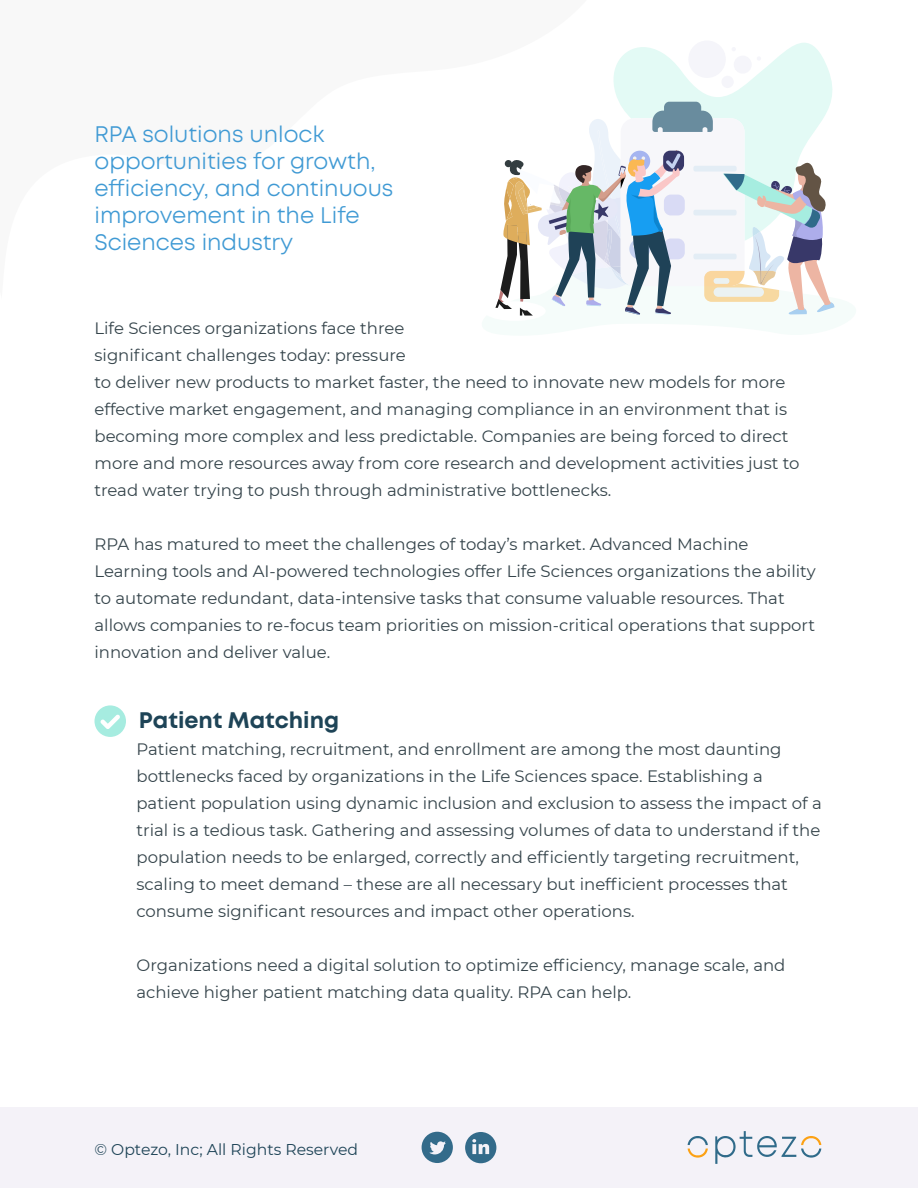
<style>
.page{position:relative;width:918px;height:1188px;background:#fff}
.page>*{position:absolute;margin:0;border:0;box-sizing:border-box;transform-origin:0 0}
.t1{font:22.5px/27px "Mont";color:#409ad4}
.t2{font:700 22.5px "Mont";color:#1e4457}
.t3{font:16.5px/27px "Montserrat";color:#35444b}
.t4{font:15.6px "Montserrat";color:#1e4457}
</style>
<div class="page">
<svg style="left:95px;top:705px;width:31px;height:32px"></svg>
<div style="left:0;top:1107px;width:918px;height:81px;background:#f4f2f8"></div>
<svg style="left:422px;top:1132px;width:31px;height:31px"></svg>
<svg style="left:465px;top:1132px;width:31px;height:31px"></svg>
<svg style="left:715px;top:1131px;width:106px;height:33px"></svg>
<svg style="left:688px;top:1136px;width:20px;height:22px"></svg>
<svg style="left:613px;top:43px;width:220px;height:59px;fill:#e3faf5"></svg>
<svg style="left:495px;top:102px;width:340px;height:214px"></svg>
<div style="left:688px;top:40px;width:38px;height:38px;background:#f5f5fa;border-radius:50%"></div>
<div style="left:722px;top:76px;width:12px;height:12px;background:#f5f5fa;border-radius:50%"></div>
<div style="left:734px;top:56px;width:18px;height:18px;background:#f5f5fa;border-radius:50%"></div>
<svg style="left:757px;top:56px;width:4px;height:5px"></svg>
<svg style="left:732px;top:47px;width:4px;height:4px"></svg>
<h1 class="t1" style="left:94px;top:121px;width:300px">RPA solutions unlock opportunities for growth, efficiency, and continuous improvement in the Life<br>Sciences industry</h1>
<p class="t3" style="left:94px;top:314px;width:707px">Life Sciences organizations face three<br>significant challenges today: pressure<br>to deliver new products to market faster, the need to innovate new models for more effective market engagement, and managing compliance in an environment that is becoming more complex and less predictable. Companies are being forced to direct more and more resources away from core research and development activities just to tread water trying to push through administrative bottlenecks.</p>
<p class="t3" style="left:94px;top:530px;width:723px">RPA has matured to meet the challenges of today’s market. Advanced Machine Learning tools and AI-powered technologies offer Life Sciences organizations the ability to automate redundant, data-intensive tasks that consume valuable resources. That allows companies to re-focus team priorities on mission-critical operations that support innovation and deliver value.</p>
<h1 class="t2" style="left:139px;top:705px;width:202px">Patient Matching</h1>
<p class="t3" style="left:136px;top:735px;width:687px">Patient matching, recruitment, and enrollment are among the most daunting bottlenecks faced by organizations in the Life Sciences space. Establishing a patient population using dynamic inclusion and exclusion to assess the impact of a trial is a tedious task. Gathering and assessing volumes of data to understand if the population needs to be enlarged, correctly and efficiently targeting recruitment, scaling to meet demand – these are all necessary but inefficient processes that consume significant resources and impact other operations.</p>
<p class="t3" style="left:136px;top:951px;width:650px">Organizations need a digital solution to optimize efficiency, manage scale, and achieve higher patient matching data quality. RPA can help.</p>
<p class="t4" style="left:94px;top:1139px;width:265px">© Optezo, Inc; All Rights Reserved</p>
</div>
